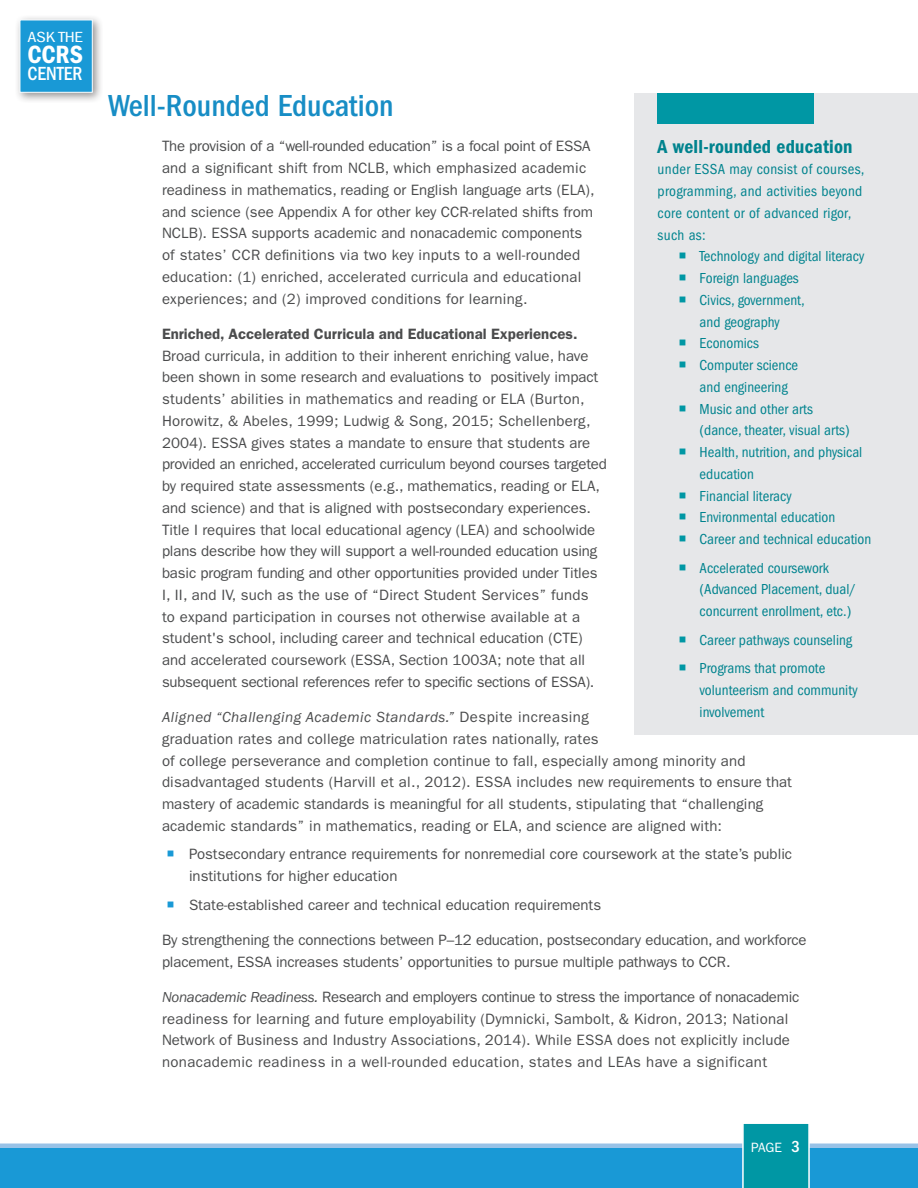
<style>
.page{position:relative;width:918px;height:1188px;background:#fff}
.page>*{position:absolute;margin:0;border:0;box-sizing:border-box;transform-origin:0 0}
.t1{font:500 condensed 31.5px "ITC Franklin Gothic Std";color:#178dc5}
.t2{font:25.8px "ITC Franklin Gothic Std Dm Cd";color:#fff}
.t3{font:500 condensed 19.65px "ITC Franklin Gothic Std";color:#fff;scale:.96 1}
.t4{font:19.5px "ITC Franklin Gothic Std Dm Cd";letter-spacing:.01em;color:#00838e}
.t5{font:condensed 15.15px "ITC Franklin Gothic Std";letter-spacing:-.01em;color:#fff;scale:1.21 1}
.t6{font:15px/21.8px "ITC Franklin Gothic Std";color:#4b4c4d}
.t7{font:condensed 15px/21.8px "ITC Franklin Gothic Std";color:#00838e}
.t8{font:condensed 15px/21.8px "ITC Franklin Gothic Std";letter-spacing:.02em;color:#00838e}
.t9{font:600 15px "ITC Franklin Gothic Std";color:#4b4c4d}
.t10{font:13.5px "ITC Franklin Gothic Std";color:#fff}
.s1{font-style:italic}
.s2{color:#1999d6}
.s3{color:#0097a4}
.s4{font-weight:500;font-stretch:condensed;font-size:16.5px}
</style>
<div class="page">
<div style="left:0;top:1147px;width:918px;height:41px;background:#1999d6"></div>
<hr style="left:0;top:1144px;width:918px;height:4px;background:#98c2e7">
<div style="left:742px;top:1124px;width:68px;height:64px;background:#0097a4"></div>
<div style="left:15px;top:15px;width:89px;height:89px;background:#231f20;opacity:.48"></div>
<div style="left:20px;top:20px;width:73px;height:73px;background:#1999d6;border:1px solid #fff"></div>
<div style="left:635px;top:93px;width:283px;height:642px;background:#e6e7e9"></div>
<div style="left:658px;top:93px;width:156px;height:30px;background:#0097a4"></div>
<p class="t5" style="left:27px;top:29px;width:47px">ASK THE</p>
<h2 class="t2" style="left:27px;top:39px;width:57px">CCRS</h2>
<h3 class="t3" style="left:27px;top:62px;width:59px">CENTER</h3>
<h1 class="t1" style="left:108px;top:88px;width:287px">Well-Rounded Education</h1>
<p class="t6" style="left:162px;top:136px;width:434px">The provision of a “well-rounded education” is a focal point of ESSA and a significant shift from NCLB, which emphasized academic readiness in mathematics, reading or English language arts (ELA), and science (see Appendix A for other key CCR-related shifts from NCLB). ESSA supports academic and nonacademic components of states’ CCR definitions via two key inputs to a well-rounded education: (1) enriched, accelerated curricula and educational experiences; and (2) improved conditions for learning.</p>
<p class="t9" style="left:162px;top:325px;width:417px">Enriched, Accelerated Curricula and Educational Experiences.</p>
<p class="t6" style="left:162px;top:345px;width:446px">Broad curricula, in addition to their inherent enriching value, have been shown in some research and evaluations to positively impact students’ abilities in mathematics and reading or ELA (Burton, Horowitz, &amp; Abeles, 1999; Ludwig &amp; Song, 2015; Schellenberg, 2004). ESSA gives states a mandate to ensure that students are provided an enriched, accelerated curriculum beyond courses targeted by required state assessments (e.g., mathematics, reading or ELA, and science) and that is aligned with postsecondary experiences.<br>Title I requires that local educational agency (LEA) and schoolwide plans describe how they will support a well-rounded education using basic program funding and other opportunities provided under Titles I, II, and IV, such as the use of “Direct Student Services” funds<br>to expand participation in courses not otherwise available at a student's school, including career and technical education (CTE) and accelerated coursework (ESSA, Section 1003A; note that all subsequent sectional references refer to specific sections of ESSA).</p>
<p class="t6" style="left:162px;top:706px;width:632px"><span class="s1">Aligned “Challenging Academic Standards.”</span> Despite increasing<br>graduation rates and college matriculation rates nationally, rates<br>of college perseverance and completion continue to fall, especially among minority and disadvantaged students (Harvill et al., 2012). ESSA includes new requirements to ensure that mastery of academic standards is meaningful for all students, stipulating that “challenging academic standards” in mathematics, reading or ELA, and science are aligned with:</p>
<p class="t6" style="left:189px;top:844px;width:605px;text-indent:-22px"><span class="s2">○</span> Postsecondary entrance requirements for nonremedial core coursework at the state’s public institutions for higher education</p>
<p class="t6" style="left:166px;top:894px;width:436px"><span class="s2">○</span> State-established career and technical education requirements</p>
<p class="t6" style="left:162px;top:929px;width:646px">By strengthening the connections between P–12 education, postsecondary education, and workforce placement, ESSA increases students’ opportunities to pursue multiple pathways to CCR.</p>
<p class="t6" style="left:162px;top:986px;width:639px"><span class="s1">Nonacademic Readiness.</span> Research and employers continue to stress the importance of nonacademic readiness for learning and future employability (Dymnicki, Sambolt, &amp; Kidron, 2013; National Network of Business and Industry Associations, 2014). While ESSA does not explicitly include nonacademic readiness in a well-rounded education, states and LEAs have a significant</p>
<h3 class="t4" style="left:658px;top:135px;width:196px">A well-rounded education</h3>
<p class="t8" style="left:658px;top:159px;width:208px">under ESSA may consist of courses, programming, and activities beyond core content or of advanced rigor, such as:</p>
<p class="t7" style="left:679px;top:246px;width:187px"><span class="s3">○</span> Technology and digital literacy</p>
<p class="t7" style="left:679px;top:267px;width:122px"><span class="s3">○</span> Foreign languages</p>
<p class="t7" style="left:679px;top:289px;width:128px;text-align:center"><span class="s3">○</span> Civics, government, and geography</p>
<p class="t7" style="left:679px;top:333px;width:82px"><span class="s3">○</span> Economics</p>
<p class="t7" style="left:700px;top:354px;width:100px;text-indent:-21px"><span class="s3">○</span> Computer science and engineering</p>
<p class="t7" style="left:700px;top:398px;width:151px;text-indent:-21px"><span class="s3">○</span> Music and other arts (dance, theater, visual arts)</p>
<p class="t7" style="left:700px;top:441px;width:164px;text-indent:-21px"><span class="s3">○</span> Health, nutrition, and physical education</p>
<p class="t7" style="left:679px;top:485px;width:115px"><span class="s3">○</span> Financial literacy</p>
<p class="t7" style="left:679px;top:507px;width:158px"><span class="s3">○</span> Environmental education</p>
<p class="t7" style="left:679px;top:528px;width:194px"><span class="s3">○</span> Career and technical education</p>
<p class="t7" style="left:700px;top:557px;width:158px;text-indent:-21px"><span class="s3">○</span> Accelerated coursework (Advanced Placement, dual/ concurrent enrollment, etc.)</p>
<p class="t7" style="left:679px;top:629px;width:175px"><span class="s3">○</span> Career pathways counseling</p>
<p class="t7" style="left:700px;top:657px;width:160px;text-indent:-21px"><span class="s3">○</span> Programs that promote volunteerism and community involvement</p>
<p class="t10" style="left:751px;top:1140px;width:50px">PAGE <span class="s4">3</span></p>
</div>
